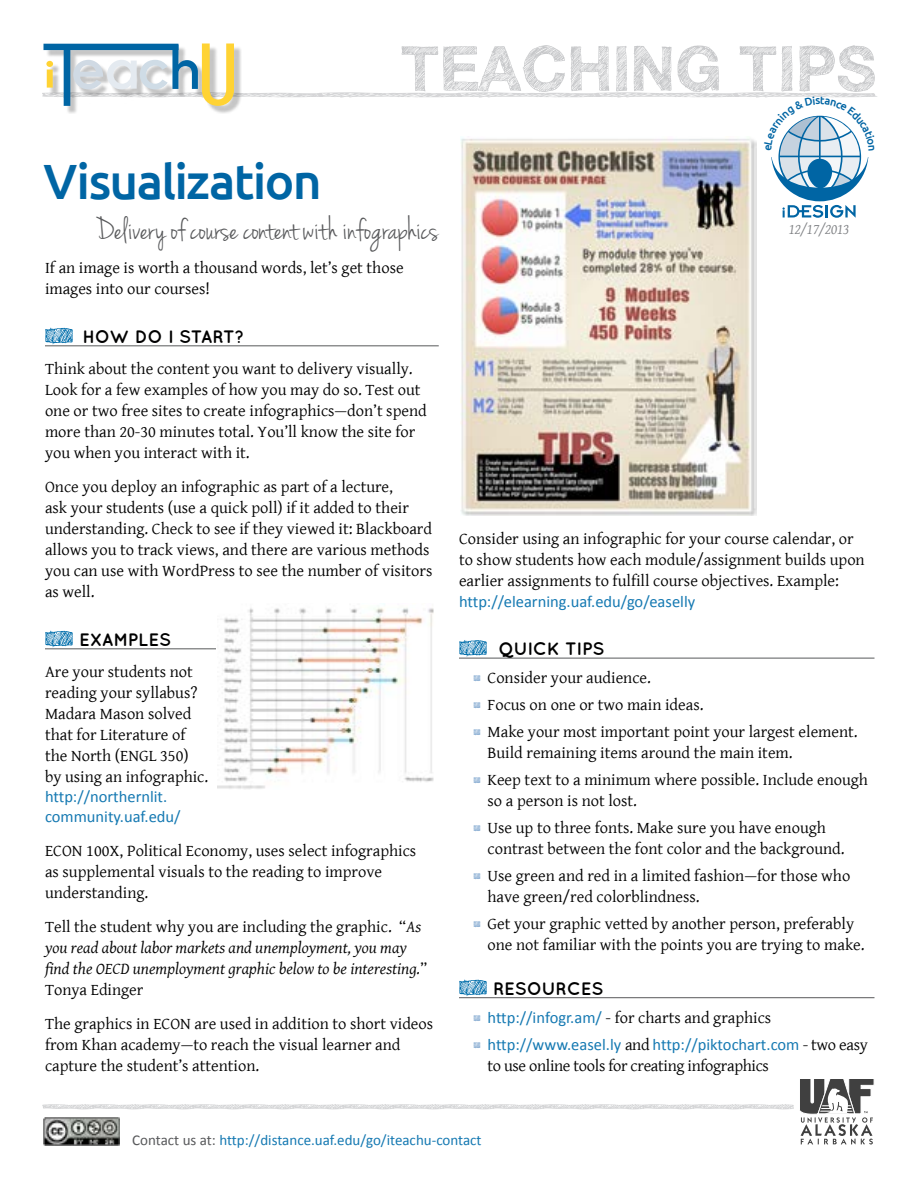
<style>
.page{position:relative;width:918px;height:1188px;background:#fff}
.page>*{position:absolute;margin:0;border:0;box-sizing:border-box;transform-origin:0 0}
.t1{font:700 108px "Sketchetik";color:#006eab;scale:.5 1}
.t2{font:500 49.5px "Ubuntu";letter-spacing:-.035em;color:#0065a4}
.t3{font:700 39.6px "Sketchetik";color:#739eca;scale:.32 1}
.t4{font:33px "Jenna Sue";color:#58595b}
.t5{font:700 18px "Quicksand";letter-spacing:-.01em;color:#000}
.t6{font:16.5px/21px "Gentium Basic";color:#000}
.t7{font:italic 16.5px/21px "Gentium Basic";color:#000}
.t8{font:16.5px/19.8px "Calibri";color:#1579b2}
.t9{font:16.5px "Gentium Basic";letter-spacing:-.02em;color:#000}
.t10{font:15px "Calibri";color:#1579b2}
.t11{font:italic 15px "Gentium Basic";color:#808285}
.s1{font-style:normal}
.s2{font-family:"Calibri";color:#1579b2}
.s3{font-family:"Gentium Basic";color:#000}
.s4{color:#58595b}
</style>
<div class="page">
<svg style="left:42px;top:1080px;width:832px;height:65px"></svg>
<img style="left:43px;top:1118px;width:77px;height:27px">
<hr style="left:45px;top:346px;width:394px;height:1px;background:#58595b">
<hr style="left:45px;top:649px;width:171px;height:1px;background:#58595b">
<hr style="left:459px;top:658px;width:415px;height:1px;background:#58595b">
<hr style="left:459px;top:997px;width:415px;height:1px;background:#58595b">
<img style="left:461px;top:218px;width:295px;height:297px">
<img style="left:218px;top:604px;width:216px;height:185px">
<svg style="left:42px;top:44px;width:835px;height:174px"></svg>
<h2 class="t2" style="left:44px;top:150px;width:280px">Visualization</h2>
<h3 class="t4" style="left:96px;top:211px;width:345px">Delivery of course content with infographics</h3>
<p class="t6" style="left:45px;top:257px;width:360px">If an image is worth a thousand words, let’s get those images into our courses!</p>
<h1 class="t1" style="left:45px;top:259px;width:56px">–</h1>
<p class="t5" style="left:83px;top:326px;width:163px">HOW DO I START?</p>
<p class="t6" style="left:45px;top:358px;width:383px">Think about the content you want to delivery visually.<br>Look for a few examples of how you may do so. Test out one or two free sites to create infographics—don’t spend more than 20-30 minutes total. You’ll know the site for you when you interact with it.</p>
<p class="t6" style="left:45px;top:476px;width:389px">Once you deploy an infographic as part of a lecture,<br>ask your students (use a quick poll) if it added to their understanding. Check to see if they viewed it: Blackboard allows you to track views, and there are various methods you can use with WordPress to see the number of visitors as well.</p>
<h1 class="t1" style="left:45px;top:562px;width:56px">–</h1>
<p class="t5" style="left:79px;top:629px;width:93px">EXAMPLES</p>
<p class="t6" style="left:45px;top:661px;width:165px">Are your students not reading your syllabus?<br>Madara Mason solved that for Literature of the North (ENGL 350) by using an infographic.</p>
<p class="t8" style="left:45px;top:786px;width:137px">http://northernlit. community.uaf.edu/</p>
<p class="t6" style="left:45px;top:840px;width:373px">ECON 100X, Political Economy, uses select infographics as supplemental visuals to the reading to improve understanding.</p>
<p class="t7" style="left:45px;top:916px;width:384px"><span class="s1">Tell the student why you are including the graphic. “</span>As you read about labor markets and unemployment, you may find the OECD unemployment graphic below to be interesting.<span class="s1">” Tonya Edinger</span></p>
<p class="t6" style="left:45px;top:1013px;width:390px">The graphics in ECON are used in addition to short videos from Khan academy—to reach the visual learner and capture the student’s attention.</p>
<p class="t11" style="left:789px;top:218px;width:62px">12/17/2013</p>
<p class="t6" style="left:459px;top:527px;width:407px">Consider using an infographic for your course calendar, or to show students how each module/assignment builds upon earlier assignments to fulfill course objectives. Example:</p>
<p class="t8" style="left:459px;top:590px;width:238px">http://elearning.uaf.edu/go/easelly</p>
<h1 class="t1" style="left:459px;top:571px;width:56px">–</h1>
<p class="t5" style="left:498px;top:638px;width:108px">QUICK TIPS</p>
<h3 class="t3" style="left:474px;top:650px;width:21px">–</h3>
<p class="t6" style="left:488px;top:667px;width:165px">Consider your audience.</p>
<h3 class="t3" style="left:474px;top:677px;width:21px">–</h3>
<p class="t6" style="left:488px;top:694px;width:217px">Focus on one or two main ideas.</p>
<h3 class="t3" style="left:474px;top:704px;width:21px">–</h3>
<p class="t6" style="left:488px;top:721px;width:372px">Make your most important point your largest element.<br>Build remaining items around the main item.</p>
<h3 class="t3" style="left:474px;top:752px;width:21px">–</h3>
<p class="t6" style="left:488px;top:769px;width:382px">Keep text to a minimum where possible. Include enough so a person is not lost.</p>
<h3 class="t3" style="left:474px;top:800px;width:21px">–</h3>
<p class="t6" style="left:488px;top:817px;width:359px">Use up to three fonts. Make sure you have enough contrast between the font color and the background.</p>
<h3 class="t3" style="left:474px;top:848px;width:21px">–</h3>
<p class="t6" style="left:488px;top:865px;width:364px">Use green and red in a limited fashion—for those who have green/red colorblindness.</p>
<h3 class="t3" style="left:474px;top:896px;width:21px">–</h3>
<p class="t6" style="left:488px;top:913px;width:379px">Get your graphic vetted by another person, preferably one not familiar with the points you are trying to make.</p>
<h1 class="t1" style="left:459px;top:911px;width:56px">–</h1>
<p class="t5" style="left:493px;top:977px;width:12px">RES</p>
<p class="t5" style="left:527px;top:977px;width:28px">OURCES</p>
<h3 class="t3" style="left:474px;top:990px;width:21px">–</h3>
<p class="t6" style="left:488px;top:1007px;width:285px"><span class="s2">http://infogr.am/</span> - for charts and graphics</p>
<h3 class="t3" style="left:474px;top:1017px;width:21px">–</h3>
<p class="t8" style="left:488px;top:1034px;width:382px">http://www.easel.ly <span class="s3">and</span> http://piktochart.com <span class="s3">- two easy</span></p>
<p class="t9" style="left:488px;top:1054px;width:283px">to use online tools for creating infographics</p>
<p class="t10" style="left:132px;top:1130px;width:351px"><span class="s4">Contact us at:</span> http://distance.uaf.edu/go/iteachu-contact</p>
</div>
